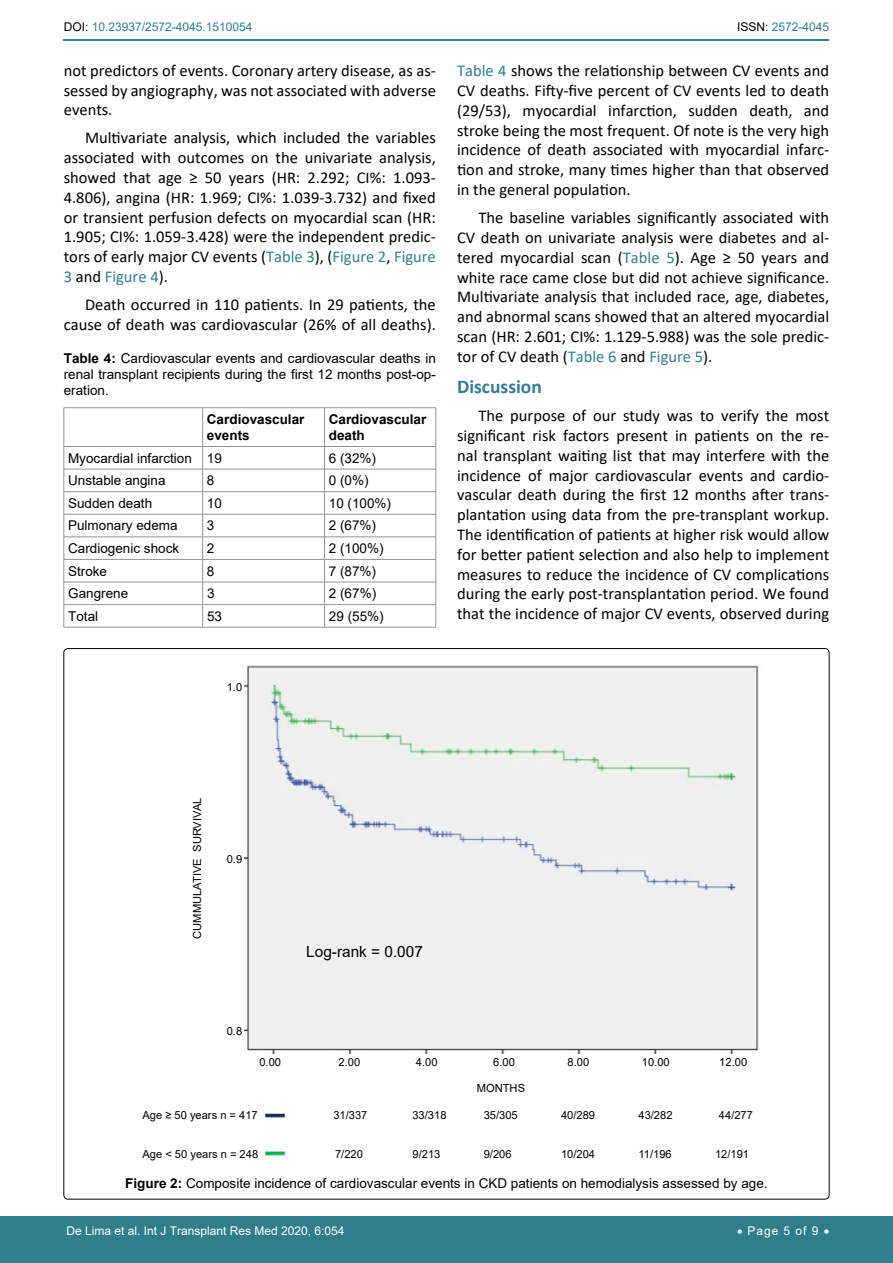
<style>
.page{position:relative;width:893px;height:1263px;background:#fff}
.page>*{position:absolute;margin:0;border:0;box-sizing:border-box;transform-origin:0 0}
.t1{font:700 19.5px "Calibri";color:#30808d}
.t2{font:16.5px/19.8px "Calibri";color:#000;text-align:justify}
.t3{font:15.45px "Arial";color:#000}
.t4{font:13.5px/16.2px "Arial";color:#000;text-align:justify}
.t5{font:700 13.5px/16.2px "Arial";color:#000}
.t6{font:12px "Arial";color:#fff}
.t7{font:12px "Arial";color:#30808d}
.t8{font:11.25px "Arial";color:#000}
.t9{font:11.1px "Arial";color:#000}
.s1{color:#000}
.s2{color:#30808d}
.s3{font-weight:700}
</style>
<div class="page">
<hr style="left:64px;top:40px;width:765px;height:1px;background:#30808d">
<div style="left:0;top:1217px;width:893px;height:46px;background:#307d8d"></div>
<img style="left:244px;top:665px;width:515px;height:491px">
<div style="left:326px;top:1104px;width:433px;height:61px;background:#fff"></div>
<div style="left:134px;top:1096px;width:128px;height:69px;background:#fff"></div>
<div style="left:238px;top:1054px;width:521px;height:45px;background:#fff"></div>
<div style="left:291px;top:935px;width:137px;height:34px;background:#f1f0f0"></div>
<hr style="left:64px;top:407px;width:139px;height:1px;background:#939598">
<hr style="left:64px;top:408px;width:1px;height:38px;background:#939598">
<hr style="left:203px;top:407px;width:122px;height:1px;background:#939598">
<hr style="left:202px;top:408px;width:1px;height:38px;background:#939598">
<hr style="left:325px;top:407px;width:111px;height:1px;background:#939598">
<hr style="left:324px;top:408px;width:1px;height:38px;background:#939598">
<hr style="left:436px;top:408px;width:1px;height:38px;background:#939598">
<hr style="left:64px;top:446px;width:139px;height:1px;background:#939598">
<hr style="left:203px;top:446px;width:122px;height:1px;background:#939598">
<hr style="left:325px;top:446px;width:111px;height:1px;background:#939598">
<hr style="left:64px;top:469px;width:139px;height:1px;background:#939598">
<hr style="left:203px;top:469px;width:122px;height:1px;background:#939598">
<hr style="left:325px;top:469px;width:111px;height:1px;background:#939598">
<hr style="left:64px;top:491px;width:139px;height:1px;background:#939598">
<hr style="left:203px;top:491px;width:122px;height:1px;background:#939598">
<hr style="left:325px;top:491px;width:111px;height:1px;background:#939598">
<hr style="left:64px;top:514px;width:139px;height:1px;background:#939598">
<hr style="left:203px;top:514px;width:122px;height:1px;background:#939598">
<hr style="left:325px;top:514px;width:111px;height:1px;background:#939598">
<hr style="left:64px;top:537px;width:139px;height:1px;background:#939598">
<hr style="left:203px;top:537px;width:122px;height:1px;background:#939598">
<hr style="left:325px;top:537px;width:111px;height:1px;background:#939598">
<hr style="left:64px;top:559px;width:139px;height:1px;background:#939598">
<hr style="left:203px;top:559px;width:122px;height:1px;background:#939598">
<hr style="left:325px;top:559px;width:111px;height:1px;background:#939598">
<hr style="left:64px;top:582px;width:139px;height:1px;background:#939598">
<hr style="left:203px;top:582px;width:122px;height:1px;background:#939598">
<hr style="left:325px;top:582px;width:111px;height:1px;background:#939598">
<hr style="left:64px;top:604px;width:139px;height:1px;background:#939598">
<svg style="left:64px;top:447px;width:1px;height:180px"></svg>
<hr style="left:203px;top:604px;width:122px;height:1px;background:#939598">
<svg style="left:202px;top:447px;width:1px;height:180px"></svg>
<hr style="left:325px;top:604px;width:111px;height:1px;background:#939598">
<svg style="left:324px;top:447px;width:1px;height:180px"></svg>
<svg style="left:436px;top:446px;width:1px;height:181px"></svg>
<hr style="left:64px;top:627px;width:139px;height:1px;background:#939598">
<hr style="left:203px;top:627px;width:122px;height:1px;background:#939598">
<hr style="left:325px;top:627px;width:111px;height:1px;background:#939598">
<p class="t7" style="left:64px;top:19px;width:190px"><span class="s1">DOI:</span> 10.23937/2572-4045.1510054</p>
<p class="t7" style="left:737px;top:19px;width:94px"><span class="s1">ISSN:</span> 2572-4045</p>
<p class="t2" style="left:64px;top:61px;width:374px">not predictors of events. Coronary artery disease, as as&shy;sessed by angiography, was not associated with adverse events.</p>
<p class="t2" style="left:64px;top:128px;width:374px;text-indent:21px">Multivariate analysis, which included the variables associated with outcomes on the univariate analysis, showed that age ≥ 50 years (HR: 2.292; CI%: 1.093- 4.806), angina (HR: 1.969; CI%: 1.039-3.732) and fixed or transient perfusion defects on myocardial scan (HR:<br>1.905; CI%: 1.059-3.428) were the independent predic&shy;tors of early major CV events (<span class="s2">Table 3</span>), (<span class="s2">Figure 2</span>, <span class="s2">Figure 3</span> and <span class="s2">Figure 4</span>).</p>
<p class="t2" style="left:64px;top:295px;width:374px;text-align:right">Death occurred in 110 patients. In 29 patients, the cause of death was cardiovascular (26% of all deaths).</p>
<p class="t4" style="left:64px;top:350px;width:374px"><span class="s3">Table 4:</span> Cardiovascular events and cardiovascular deaths in renal transplant recipients during the first 12 months post-op&shy;eration.</p>
<p class="t5" style="left:207px;top:411px;width:99px">Cardiovascular events</p>
<p class="t5" style="left:329px;top:411px;width:99px">Cardiovascular death</p>
<p class="t4" style="left:68px;top:450px;width:155px">Myocardial infarction 19</p>
<p class="t4" style="left:329px;top:450px;width:49px">6 (32%)</p>
<p class="t4" style="left:68px;top:472px;width:99px">Unstable angina</p>
<p class="t4" style="left:207px;top:472px;width:9px">8</p>
<p class="t4" style="left:329px;top:472px;width:41px">0 (0%)</p>
<p class="t4" style="left:68px;top:495px;width:86px">Sudden death</p>
<p class="t4" style="left:207px;top:495px;width:17px">10</p>
<p class="t4" style="left:329px;top:495px;width:64px">10 (100%)</p>
<p class="t4" style="left:68px;top:517px;width:111px">Pulmonary edema</p>
<p class="t4" style="left:207px;top:517px;width:9px">3</p>
<p class="t4" style="left:329px;top:517px;width:49px">2 (67%)</p>
<p class="t4" style="left:68px;top:540px;width:113px">Cardiogenic shock</p>
<p class="t4" style="left:207px;top:540px;width:9px">2</p>
<p class="t4" style="left:329px;top:540px;width:56px">2 (100%)</p>
<p class="t4" style="left:68px;top:563px;width:41px">Stroke</p>
<p class="t4" style="left:207px;top:563px;width:9px">8</p>
<p class="t4" style="left:329px;top:563px;width:49px">7 (87%)</p>
<p class="t4" style="left:68px;top:585px;width:62px">Gangrene</p>
<p class="t4" style="left:207px;top:585px;width:9px">3</p>
<p class="t4" style="left:329px;top:585px;width:49px">2 (67%)</p>
<p class="t4" style="left:68px;top:608px;width:32px">Total</p>
<p class="t4" style="left:207px;top:608px;width:17px">53</p>
<p class="t4" style="left:329px;top:608px;width:56px">29 (55%)</p>
<p class="t2" style="left:457px;top:60px;width:374px"><span class="s2">Table 4</span> shows the relationship between CV events and CV deaths. Fifty-five percent of CV events led to death (29/53), myocardial infarction, sudden death, and stroke being the most frequent. Of note is the very high incidence of death associated with myocardial infarc&shy;tion and stroke, many times higher than that observed in the general population.</p>
<p class="t2" style="left:457px;top:207px;width:374px;text-indent:21px">The baseline variables significantly associated with CV death on univariate analysis were diabetes and al&shy;tered myocardial scan (<span class="s2">Table 5</span>). Age ≥ 50 years and white race came close but did not achieve significance.<br>Multivariate analysis that included race, age, diabetes, and abnormal scans showed that an altered myocardial scan (HR: 2.601; CI%: 1.129-5.988) was the sole predic&shy;tor of CV death (<span class="s2">Table 6</span> and <span class="s2">Figure 5</span>).</p>
<p class="t1" style="left:457px;top:373px;width:86px">Discussion</p>
<p class="t2" style="left:457px;top:405px;width:374px;text-indent:21px">The purpose of our study was to verify the most significant risk factors present in patients on the re&shy;nal transplant waiting list that may interfere with the incidence of major cardiovascular events and cardio&shy;vascular death during the first 12 months after trans&shy;plantation using data from the pre-transplant workup.<br>The identification of patients at higher risk would allow for better patient selection and also help to implement measures to reduce the incidence of CV complications during the early post-transplantation period. We found that the incidence of major CV events, observed during</p>
<p class="t8" style="left:227px;top:679px;width:17px">1.0</p>
<p class="t9" style="left:190px;top:939px;width:142px;rotate:-90deg">CUMMULATIVE SURVIVAL</p>
<p class="t8" style="left:227px;top:851px;width:17px">0.9</p>
<p class="t8" style="left:227px;top:1023px;width:17px">0.8</p>
<p class="t3" style="left:306px;top:941px;width:118px">Log-rank = 0.007</p>
<p class="t8" style="left:259px;top:1054px;width:23px">0.00</p>
<p class="t8" style="left:338px;top:1054px;width:23px">2.00</p>
<p class="t8" style="left:416px;top:1054px;width:23px">4.00</p>
<p class="t8" style="left:493px;top:1054px;width:23px">6.00</p>
<p class="t8" style="left:568px;top:1054px;width:23px">8.00</p>
<p class="t8" style="left:642px;top:1054px;width:29px">10.00</p>
<p class="t8" style="left:719px;top:1054px;width:29px">12.00</p>
<p class="t8" style="left:142px;top:1107px;width:117px">Age ≥ 50 years n = 417</p>
<p class="t8" style="left:142px;top:1146px;width:117px">Age &lt; 50 years n = 248</p>
<p class="t8" style="left:477px;top:1080px;width:50px">MONTHS</p>
<p class="t8" style="left:333px;top:1107px;width:36px">31/337</p>
<p class="t8" style="left:412px;top:1107px;width:36px">33/318</p>
<p class="t8" style="left:484px;top:1107px;width:36px">35/305</p>
<p class="t8" style="left:561px;top:1107px;width:36px">40/289</p>
<p class="t8" style="left:638px;top:1107px;width:36px">43/282</p>
<p class="t8" style="left:719px;top:1107px;width:36px">44/277</p>
<p class="t8" style="left:335px;top:1146px;width:29px">7/220</p>
<p class="t8" style="left:412px;top:1146px;width:29px">9/213</p>
<p class="t8" style="left:484px;top:1146px;width:29px">9/206</p>
<p class="t8" style="left:561px;top:1146px;width:36px">10/204</p>
<p class="t8" style="left:638px;top:1146px;width:35px">11/196</p>
<p class="t8" style="left:715px;top:1146px;width:36px">12/191</p>
<p class="t4" style="left:125px;top:1175px;width:644px"><span class="s3">Figure 2:</span> Composite incidence of cardiovascular events in CKD patients on hemodialysis assessed by age.</p>
<p class="t6" style="left:66px;top:1223px;width:280px">De Lima et al. Int J Transplant Res Med 2020, 6:054</p>
<p class="t6" style="left:737px;top:1223px;width:94px">• Page 5 of 9 •</p>
</div>
